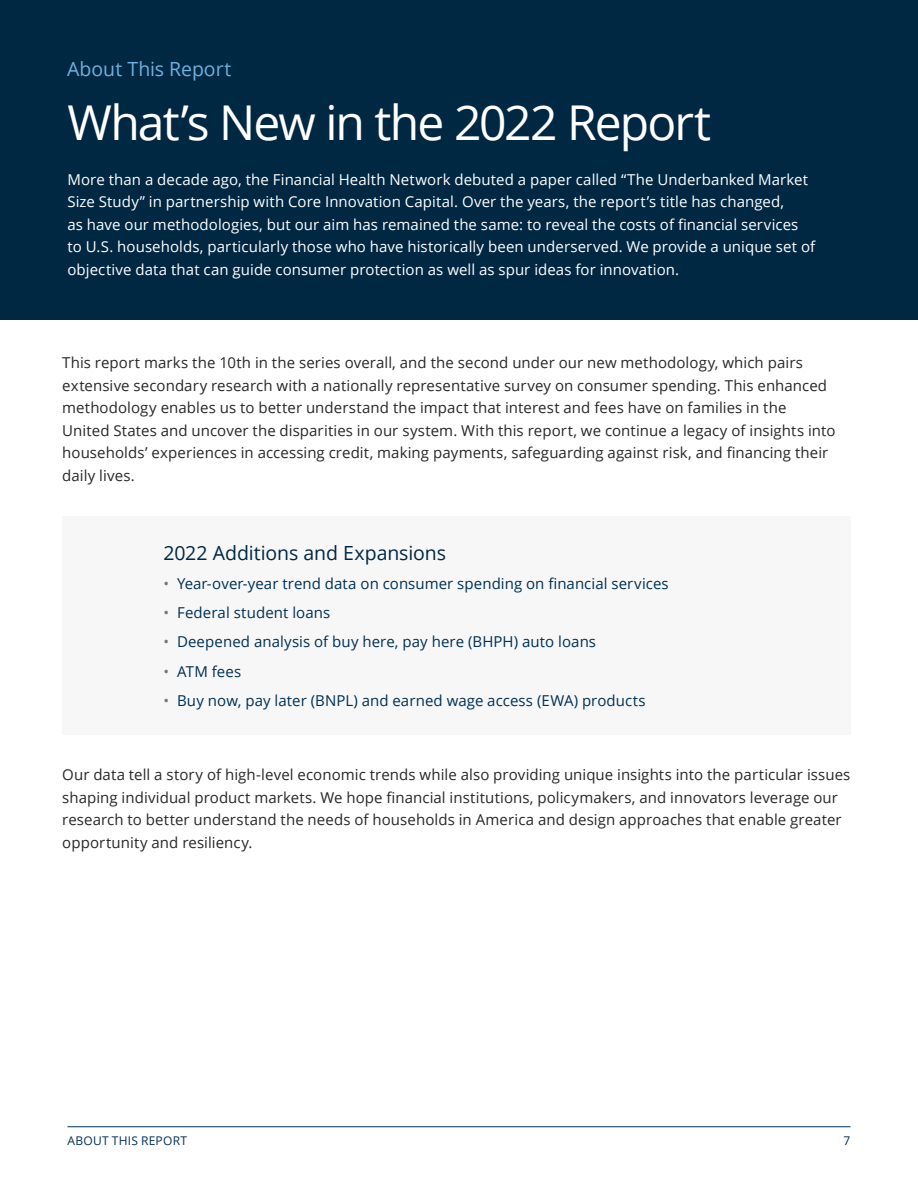
<style>
.page{position:relative;width:918px;height:1188px;background:#fff}
.page>*{position:absolute;margin:0;border:0;box-sizing:border-box;transform-origin:0 0}
.t1{font:48px "Open Sans";letter-spacing:-.04em;color:#fff}
.t2{font:19.5px "Open Sans";letter-spacing:-.005em;color:#002843}
.t3{font:19.5px "Open Sans";color:#6eb0e0}
.t4{font:15px/22.5px "Open Sans";letter-spacing:.005em;color:#282727}
.t5{font:15px/22.5px "Open Sans";letter-spacing:.005em;color:#fff}
.t6{font:15px "Open Sans";letter-spacing:.005em;color:#003056}
.t7{font:12px "Open Sans";letter-spacing:.02em;color:#003057}
.s1{color:#74777b}
</style>
<div class="page">
<hr style="left:68px;top:1126px;width:782px;height:1px;background:#003057">
<div style="left:62px;top:516px;width:788px;height:219px;background:#f7f7f7"></div>
<div style="left:0;top:0;width:918px;height:320px;background:#002843"></div>
<h2 class="t3" style="left:67px;top:56px;width:166px">About This Report</h2>
<h1 class="t1" style="left:68px;top:89px;width:645px">What’s New in the 2022 Report</h1>
<p class="t5" style="left:68px;top:167px;width:749px">More than a decade ago, the Financial Health Network debuted a paper called “The Underbanked Market Size Study” in partnership with Core Innovation Capital. Over the years, the report’s title has changed,<br>as have our methodologies, but our aim has remained the same: to reveal the costs of financial services to U.S. households, particularly those who have historically been underserved. We provide a unique set of objective data that can guide consumer protection as well as spur ideas for innovation.</p>
<p class="t4" style="left:62px;top:351px;width:775px">This report marks the 10th in the series overall, and the second under our new methodology, which pairs extensive secondary research with a nationally representative survey on consumer spending. This enhanced methodology enables us to better understand the impact that interest and fees have on families in the United States and uncover the disparities in our system. With this report, we continue a legacy of insights into households’ experiences in accessing credit, making payments, safeguarding against risk, and financing their daily lives.</p>
<h2 class="t2" style="left:164px;top:539px;width:284px">2022 Additions and Expansions</h2>
<p class="t6" style="left:164px;top:573px;width:507px"><span class="s1">•</span> Year-over-year trend data on consumer spending on financial services</p>
<p class="t6" style="left:164px;top:603px;width:168px"><span class="s1">•</span> Federal student loans</p>
<p class="t6" style="left:164px;top:632px;width:434px"><span class="s1">•</span> Deepened analysis of buy here, pay here (BHPH) auto loans</p>
<p class="t6" style="left:164px;top:661px;width:79px"><span class="s1">•</span> ATM fees</p>
<p class="t6" style="left:164px;top:690px;width:484px"><span class="s1">•</span> Buy now, pay later (BNPL) and earned wage access (EWA) products</p>
<p class="t4" style="left:62px;top:763px;width:790px">Our data tell a story of high-level economic trends while also providing unique insights into the particular issues shaping individual product markets. We hope financial institutions, policymakers, and innovators leverage our research to better understand the needs of households in America and design approaches that enable greater opportunity and resiliency.</p>
<p class="t7" style="left:68px;top:1133px;width:121px">ABOUT THIS REPORT</p>
<p class="t7" style="left:844px;top:1133px;width:8px">7</p>
</div>
